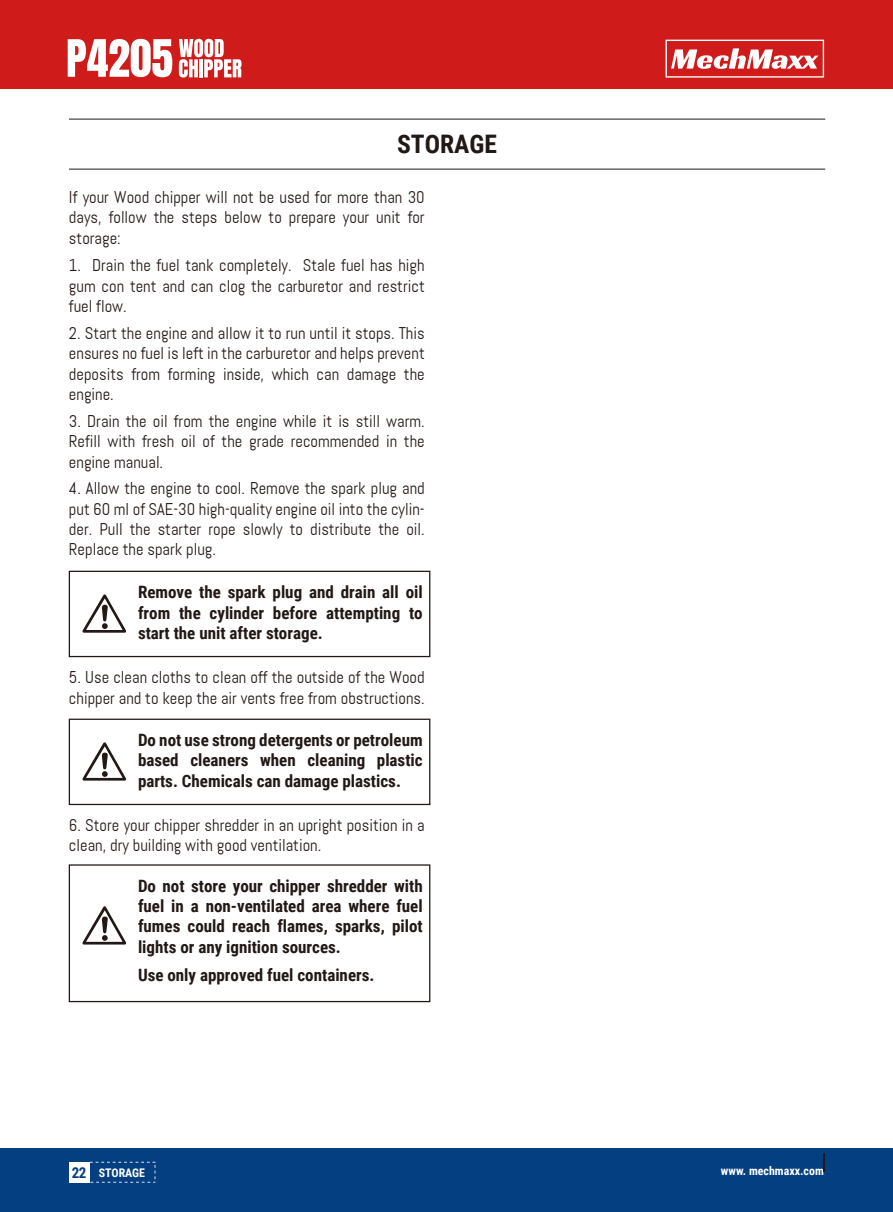
<style>
.page{position:relative;width:893px;height:1212px;background:#fff}
.page>*{position:absolute;margin:0;border:0;box-sizing:border-box;transform-origin:0 0}
.t1{font:700 25.5px "Roboto Condensed";color:#221815}
.t2{font:16.95px/20.4px "Abel";color:#221815;text-align:justify}
.t3{font:700 16.95px/20.4px "Roboto Condensed";color:#221815;text-align:justify}
.t4{font:700 11.85px "Roboto Condensed";color:#fff}
.s1{font-size:15px;color:#033f81}
</style>
<div class="page">
<hr style="left:69px;top:119px;width:756px;height:1px;background:#221815">
<hr style="left:69px;top:169px;width:756px;height:1px;background:#221815">
<div style="left:69px;top:571px;width:361px;height:86px;border:1px solid #221815"></div>
<svg style="left:82px;top:594px;width:44px;height:39px"></svg>
<div style="left:69px;top:719px;width:361px;height:86px;border:1px solid #221815"></div>
<svg style="left:82px;top:742px;width:44px;height:38px"></svg>
<div style="left:69px;top:864px;width:361px;height:138px;border:1px solid #221815"></div>
<svg style="left:82px;top:906px;width:44px;height:38px"></svg>
<div style="left:0;top:1148px;width:893px;height:64px;background:#033f81"></div>
<div style="left:69px;top:1161px;width:21px;height:21px;background:#fff"></div>
<svg style="left:823px;top:1153px;width:1px;height:19px"></svg>
<div style="left:0;top:0;width:893px;height:89px;background:#cf1c1b"></div>
<svg style="left:666px;top:40px;width:158px;height:38px"></svg>
<svg style="left:179px;top:39px;width:63px;height:39px"></svg>
<svg style="left:68px;top:39px;width:104px;height:38px"></svg>
<svg style="left:88px;top:1162px;width:68px;height:21px"></svg>
<h1 class="t1" style="left:397px;top:126px;width:101px">STORAGE</h1>
<p class="t2" style="left:69px;top:187px;width:357px">If your Wood chipper will not be used for more than 30 days, follow the steps below to prepare your unit for storage:</p>
<p class="t2" style="left:69px;top:255px;width:357px">1. Drain the fuel tank completely. Stale fuel has high gum con tent and can clog the carburetor and restrict fuel flow.</p>
<p class="t2" style="left:69px;top:323px;width:357px">2. Start the engine and allow it to run until it stops. This ensures no fuel is left in the carburetor and helps prevent deposits from forming inside, which can damage the engine.</p>
<p class="t2" style="left:69px;top:411px;width:357px">3. Drain the oil from the engine while it is still warm.<br>Refill with fresh oil of the grade recommended in the engine manual.</p>
<p class="t2" style="left:69px;top:478px;width:357px">4. Allow the engine to cool. Remove the spark plug and put 60 ml of SAE-30 high-quality engine oil into the cylin&shy;der. Pull the starter rope slowly to distribute the oil.<br>Replace the spark plug.</p>
<p class="t3" style="left:138px;top:581px;width:286px">Remove the spark plug and drain all oil from the cylinder before attempting to start the unit after storage.</p>
<p class="t2" style="left:69px;top:667px;width:357px">5. Use clean cloths to clean off the outside of the Wood chipper and to keep the air vents free from obstructions.</p>
<p class="t3" style="left:138px;top:729px;width:286px">Do not use strong detergents or petroleum based cleaners when cleaning plastic parts. Chemicals can damage plastics.</p>
<p class="t2" style="left:69px;top:815px;width:357px">6. Store your chipper shredder in an upright position in a clean, dry building with good ventilation.</p>
<p class="t3" style="left:138px;top:875px;width:286px">Do not store your chipper shredder with fuel in a non-ventilated area where fuel fumes could reach flames, sparks, pilot lights or any ignition sources.</p>
<p class="t3" style="left:138px;top:964px;width:238px">Use only approved fuel containers.</p>
<p class="t4" style="left:72px;top:1164px;width:75px"><span class="s1">22</span> STORAGE</p>
<p class="t4" style="left:721px;top:1163px;width:104px">www. mechmaxx.com</p>
</div>
